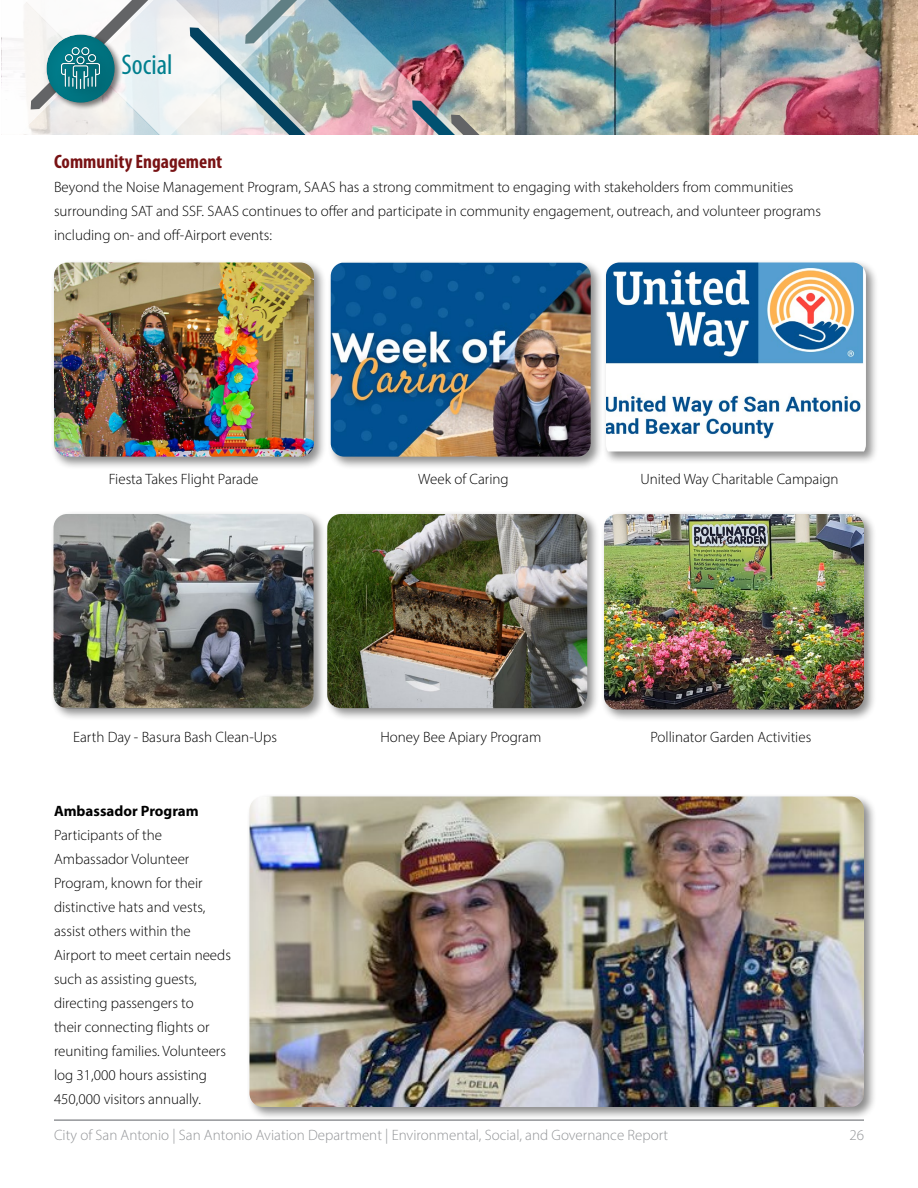
<style>
.page{position:relative;width:918px;height:1188px;background:#fff}
.page>*{position:absolute;margin:0;border:0;box-sizing:border-box;transform-origin:0 0}
.t1{font:condensed 28.5px "Myriad Pro";color:#007f8e}
.t2{font:700 condensed 19.5px "Myriad Pro";color:#781214}
.t3{font:300 15px/24px "Myriad Pro";color:#000}
.t4{font:300 15px "Myriad Pro";color:#939598}
.t5{font:700 15px "Myriad Pro";color:#000}
</style>
<div class="page">
<img style="left:617px;top:0;width:301px;height:135px">
<hr style="left:54px;top:1119px;width:810px;height:2px;background:#939598">
<img style="left:503px;top:0;width:114px;height:100px">
<svg style="left:471px;top:0;width:32px;height:100px;background:#88afb1"></svg>
<svg style="left:1px;top:37px;width:189px;height:98px;fill:#efefec"></svg>
<img style="left:415px;top:100px;width:219px;height:35px">
<svg style="left:190px;top:109px;width:225px;height:26px;background:#ccbcbf"></svg>
<img style="left:2px;top:0;width:469px;height:109px">
<div style="left:45px;top:32px;width:78px;height:79px;background:#000;opacity:.5"></div>
<div style="left:33px;top:24px;width:96px;height:79px;background:#000;opacity:.2"></div>
<div style="left:56px;top:42px;width:61px;height:63px;background:#000;opacity:.45"></div>
<img style="left:62px;top:47px;width:38px;height:42px">
<div style="left:327px;top:259px;width:277px;height:211px;background:#000;opacity:.45"></div>
<img style="left:331px;top:263px;width:260px;height:194px">
<div style="left:602px;top:259px;width:277px;height:205px;background:#000;opacity:.45"></div>
<img style="left:606px;top:262px;width:260px;height:190px">
<div style="left:246px;top:793px;width:631px;height:327px;background:#000;opacity:.45"></div>
<img style="left:249px;top:796px;width:615px;height:311px">
<div style="left:50px;top:259px;width:277px;height:211px;background:#000;opacity:.45"></div>
<img style="left:54px;top:262px;width:260px;height:195px">
<div style="left:324px;top:511px;width:276px;height:210px;background:#000;opacity:.45"></div>
<img style="left:327px;top:514px;width:260px;height:194px">
<div style="left:600px;top:511px;width:277px;height:211px;background:#000;opacity:.45"></div>
<img style="left:604px;top:514px;width:260px;height:196px">
<div style="left:50px;top:511px;width:276px;height:210px;background:#000;opacity:.45"></div>
<img style="left:54px;top:514px;width:260px;height:194px">
<h1 class="t1" style="left:122px;top:48px;width:53px">Social</h1>
<h2 class="t2" style="left:54px;top:149px;width:170px">Community Engagement</h2>
<p class="t3" style="left:54px;top:175px;width:769px">Beyond the Noise Management Program, SAAS has a strong commitment to engaging with stakeholders from communities surrounding SAT and SSF. SAAS continues to offer and participate in community engagement, outreach, and volunteer programs including on- and off-Airport events:</p>
<p class="t3" style="left:109px;top:467px;width:151px">Fiesta Takes Flight Parade</p>
<p class="t3" style="left:418px;top:467px;width:92px">Week of Caring</p>
<p class="t3" style="left:640px;top:467px;width:200px">United Way Charitable Campaign</p>
<p class="t3" style="left:73px;top:725px;width:205px">Earth Day - Basura Bash Clean-Ups</p>
<p class="t3" style="left:380px;top:725px;width:162px">Honey Bee Apiary Program</p>
<p class="t3" style="left:651px;top:725px;width:162px">Pollinator Garden Activities</p>
<p class="t5" style="left:54px;top:801px;width:146px">Ambassador Program</p>
<p class="t3" style="left:54px;top:823px;width:179px">Participants of the<br>Ambassador Volunteer<br>Program, known for their distinctive hats and vests, assist others within the<br>Airport to meet certain needs such as assisting guests, directing passengers to<br>their connecting flights or reuniting families. Volunteers log 31,000 hours assisting<br>450,000 visitors annually.</p>
<p class="t4" style="left:54px;top:1126px;width:616px">City of San Antonio | San Antonio Aviation Department | Environmental, Social, and Governance Report</p>
<p class="t4" style="left:849px;top:1126px;width:16px">26</p>
</div>
